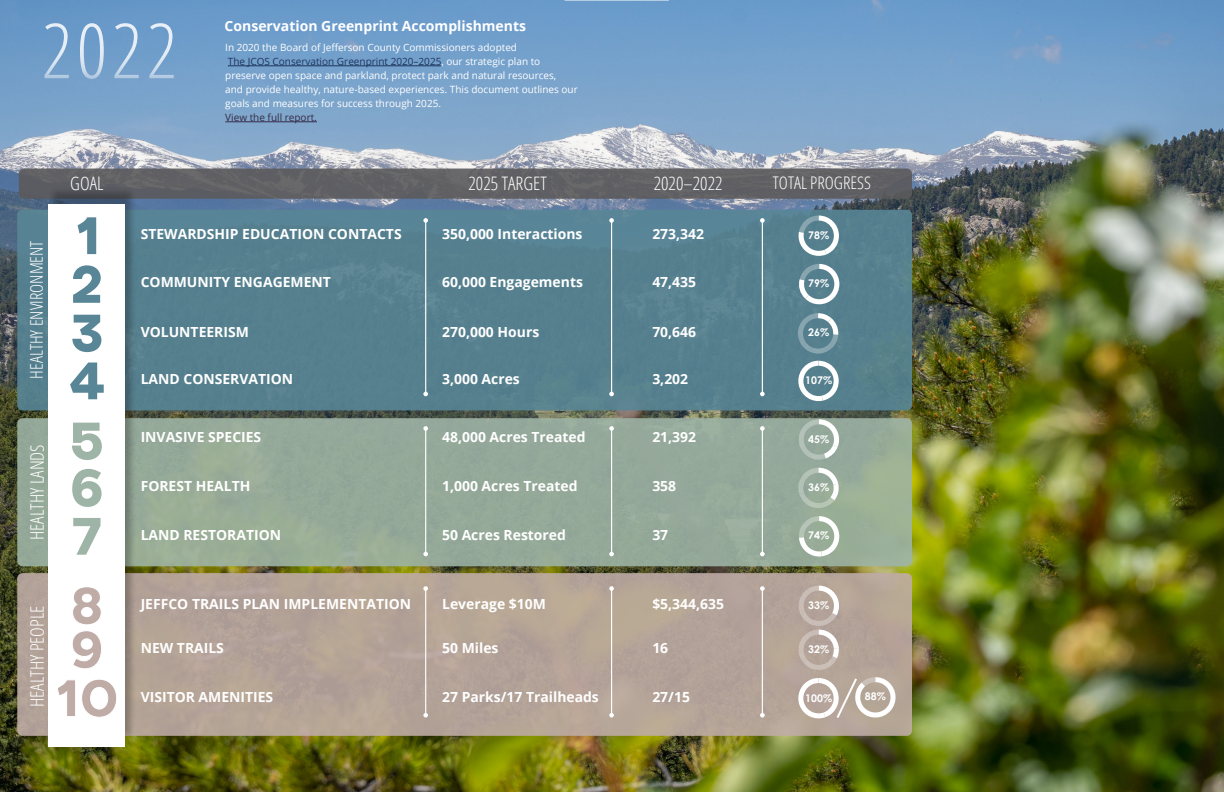
<style>
.page{position:relative;width:1224px;height:792px;background:#fff}
.page>*{position:absolute;margin:0;border:0;box-sizing:border-box;transform-origin:0 0}
.t1{font:300 condensed 76px "Open Sans";color:#fff}
.t2{font:300 condensed 18.6px "Open Sans";color:#fff}
.t3{font:300 condensed 17.4px "Open Sans";color:#fff}
.t4{font:700 14px "Open Sans";color:#fff}
.t5{font:700 13.9px "Open Sans";color:#fff}
.t6{font:700 10.6px "Century Gothic";color:#fff}
.t7{font:10px/14px "Open Sans";color:#fff}
.t8{font:10px "Open Sans";color:#362b48}
.s1{color:#1e355e}
</style>
<div class="page">
<img style="left:0;top:0;width:1224px;height:792px">
<hr style="left:564px;top:0;width:105px;height:1px;background:#fff">
<hr style="left:228px;top:66px;width:213px;height:1px;background:#1e355e">
<hr style="left:225px;top:122px;width:92px;height:1px;background:#362b48">
<div style="left:17px;top:573px;width:895px;height:163px;background:#b4a397;border-radius:5px"></div>
<div style="left:17px;top:418px;width:895px;height:148px;background:#95aa99;border-radius:5px"></div>
<div style="left:17px;top:210px;width:895px;height:200px;background:#56808e;border-radius:5px"></div>
<div style="left:19px;top:169px;width:893px;height:30px;background:#606064;border-radius:5px"></div>
<div style="left:47px;top:187px;width:90px;height:555px;background:#000;opacity:.27"></div>
<div style="left:48px;top:204px;width:77px;height:543px;background:#fff"></div>
<svg style="left:78px;top:217px;width:18px;height:37px"></svg>
<svg style="left:73px;top:265px;width:28px;height:38px"></svg>
<svg style="left:72px;top:315px;width:29px;height:37px"></svg>
<svg style="left:70px;top:363px;width:34px;height:36px"></svg>
<hr style="left:425px;top:220px;width:1px;height:174px;background:#fff">
<svg style="left:423px;top:218px;width:5px;height:5px"></svg>
<svg style="left:423px;top:392px;width:5px;height:4px"></svg>
<hr style="left:425px;top:589px;width:1px;height:126px;background:#fff">
<svg style="left:423px;top:586px;width:5px;height:5px"></svg>
<svg style="left:423px;top:713px;width:5px;height:5px"></svg>
<hr style="left:425px;top:428px;width:1px;height:126px;background:#fff">
<svg style="left:423px;top:426px;width:5px;height:5px"></svg>
<svg style="left:423px;top:552px;width:5px;height:4px"></svg>
<hr style="left:611px;top:220px;width:1px;height:174px;background:#fff">
<svg style="left:609px;top:218px;width:5px;height:5px"></svg>
<svg style="left:609px;top:392px;width:5px;height:4px"></svg>
<hr style="left:611px;top:589px;width:1px;height:126px;background:#fff">
<svg style="left:609px;top:586px;width:5px;height:5px"></svg>
<svg style="left:609px;top:713px;width:5px;height:5px"></svg>
<hr style="left:611px;top:428px;width:1px;height:126px;background:#fff">
<svg style="left:609px;top:426px;width:5px;height:5px"></svg>
<svg style="left:609px;top:552px;width:5px;height:4px"></svg>
<hr style="left:762px;top:220px;width:1px;height:174px;background:#fff">
<svg style="left:760px;top:218px;width:5px;height:5px"></svg>
<svg style="left:760px;top:392px;width:5px;height:4px"></svg>
<hr style="left:762px;top:589px;width:1px;height:126px;background:#fff">
<svg style="left:760px;top:586px;width:5px;height:5px"></svg>
<svg style="left:760px;top:713px;width:5px;height:5px"></svg>
<hr style="left:762px;top:428px;width:1px;height:126px;background:#fff">
<svg style="left:760px;top:426px;width:5px;height:5px"></svg>
<svg style="left:760px;top:552px;width:5px;height:4px"></svg>
<svg style="left:72px;top:423px;width:30px;height:37px"></svg>
<svg style="left:72px;top:469px;width:30px;height:38px"></svg>
<svg style="left:73px;top:518px;width:28px;height:37px"></svg>
<svg style="left:798px;top:216px;width:41px;height:88px"></svg>
<svg style="left:798px;top:313px;width:41px;height:41px"></svg>
<svg style="left:798px;top:361px;width:41px;height:40px"></svg>
<svg style="left:72px;top:587px;width:29px;height:82px"></svg>
<svg style="left:58px;top:679px;width:59px;height:38px"></svg>
<svg style="left:799px;top:419px;width:40px;height:41px"></svg>
<svg style="left:798px;top:468px;width:41px;height:40px"></svg>
<svg style="left:799px;top:516px;width:40px;height:41px"></svg>
<svg style="left:798px;top:586px;width:98px;height:133px"></svg>
<h1 class="t1" style="left:42px;top:-1px;width:137px">2022</h1>
<p class="t4" style="left:225px;top:16px;width:303px">Conservation Greenprint Accomplishments</p>
<p class="t7" style="left:225px;top:40px;width:354px">In 2020 the Board of Jefferson County Commissioners adopted<br><span class="s1">The JCOS Conservation Greenprint 2020–2025</span>, our strategic plan to preserve open space and parkland, protect park and natural resources,<br>and provide healthy, nature-based experiences. This document outlines our goals and measures for success through 2025.</p>
<p class="t8" style="left:225px;top:111px;width:93px">View the full report.</p>
<p class="t3" style="left:25px;top:379px;width:140px;rotate:-90deg">HEALTHY ENVIRONMENT</p>
<h2 class="t2" style="left:24px;top:540px;width:97px;rotate:-90deg">HEALTHY LANDS</h2>
<h2 class="t2" style="left:24px;top:707px;width:103px;rotate:-90deg">HEALTHY PEOPLE</h2>
<h2 class="t2" style="left:70px;top:171px;width:35px">GOAL</h2>
<h2 class="t2" style="left:469px;top:171px;width:80px">2025 TARGET</h2>
<h2 class="t2" style="left:654px;top:171px;width:70px">2020–2022</h2>
<p class="t3" style="left:773px;top:171px;width:100px">TOTAL PROGRESS</p>
<p class="t5" style="left:141px;top:224px;width:262px">STEWARDSHIP EDUCATION CONTACTS</p>
<p class="t5" style="left:141px;top:273px;width:192px">COMMUNITY ENGAGEMENT</p>
<p class="t5" style="left:442px;top:224px;width:142px">350,000 Interactions</p>
<p class="t5" style="left:442px;top:273px;width:142px">60,000 Engagements</p>
<p class="t5" style="left:652px;top:224px;width:53px">273,342</p>
<p class="t5" style="left:652px;top:273px;width:45px">47,435</p>
<p class="t6" style="left:808px;top:227px;width:22px">78%</p>
<p class="t6" style="left:808px;top:275px;width:22px">79%</p>
<p class="t5" style="left:141px;top:322px;width:110px">VOLUNTEERISM</p>
<p class="t5" style="left:141px;top:369px;width:154px">LAND CONSERVATION</p>
<p class="t5" style="left:442px;top:322px;width:99px">270,000 Hours</p>
<p class="t5" style="left:442px;top:369px;width:79px">3,000 Acres</p>
<p class="t5" style="left:652px;top:322px;width:45px">70,646</p>
<p class="t5" style="left:652px;top:369px;width:37px">3,202</p>
<p class="t6" style="left:808px;top:324px;width:22px">26%</p>
<p class="t6" style="left:805px;top:372px;width:28px">107%</p>
<p class="t5" style="left:141px;top:428px;width:122px">INVASIVE SPECIES</p>
<p class="t5" style="left:141px;top:476px;width:111px">FOREST HEALTH</p>
<p class="t5" style="left:141px;top:525px;width:142px">LAND RESTORATION</p>
<p class="t5" style="left:442px;top:428px;width:145px">48,000 Acres Treated</p>
<p class="t5" style="left:652px;top:428px;width:45px">21,392</p>
<p class="t5" style="left:442px;top:476px;width:137px">1,000 Acres Treated</p>
<p class="t5" style="left:652px;top:476px;width:25px">358</p>
<p class="t5" style="left:442px;top:525px;width:125px">50 Acres Restored</p>
<p class="t5" style="left:652px;top:525px;width:17px">37</p>
<p class="t6" style="left:808px;top:431px;width:22px">45%</p>
<p class="t6" style="left:808px;top:479px;width:22px">36%</p>
<p class="t6" style="left:808px;top:527px;width:22px">74%</p>
<p class="t5" style="left:141px;top:594px;width:272px">JEFFCO TRAILS PLAN IMPLEMENTATION</p>
<p class="t5" style="left:442px;top:594px;width:105px">Leverage $10M</p>
<p class="t5" style="left:652px;top:594px;width:73px">$5,344,635</p>
<p class="t6" style="left:808px;top:597px;width:22px">33%</p>
<p class="t5" style="left:141px;top:638px;width:85px">NEW TRAILS</p>
<p class="t5" style="left:442px;top:638px;width:58px">50 Miles</p>
<p class="t5" style="left:652px;top:638px;width:17px">16</p>
<p class="t6" style="left:808px;top:641px;width:22px">32%</p>
<p class="t5" style="left:141px;top:687px;width:134px">VISITOR AMENITIES</p>
<p class="t5" style="left:442px;top:687px;width:158px">27 Parks/17 Trailheads</p>
<p class="t5" style="left:652px;top:687px;width:39px">27/15</p>
<p class="t6" style="left:805px;top:690px;width:28px">100%</p>
<p class="t6" style="left:865px;top:688px;width:22px">88%</p>
</div>
